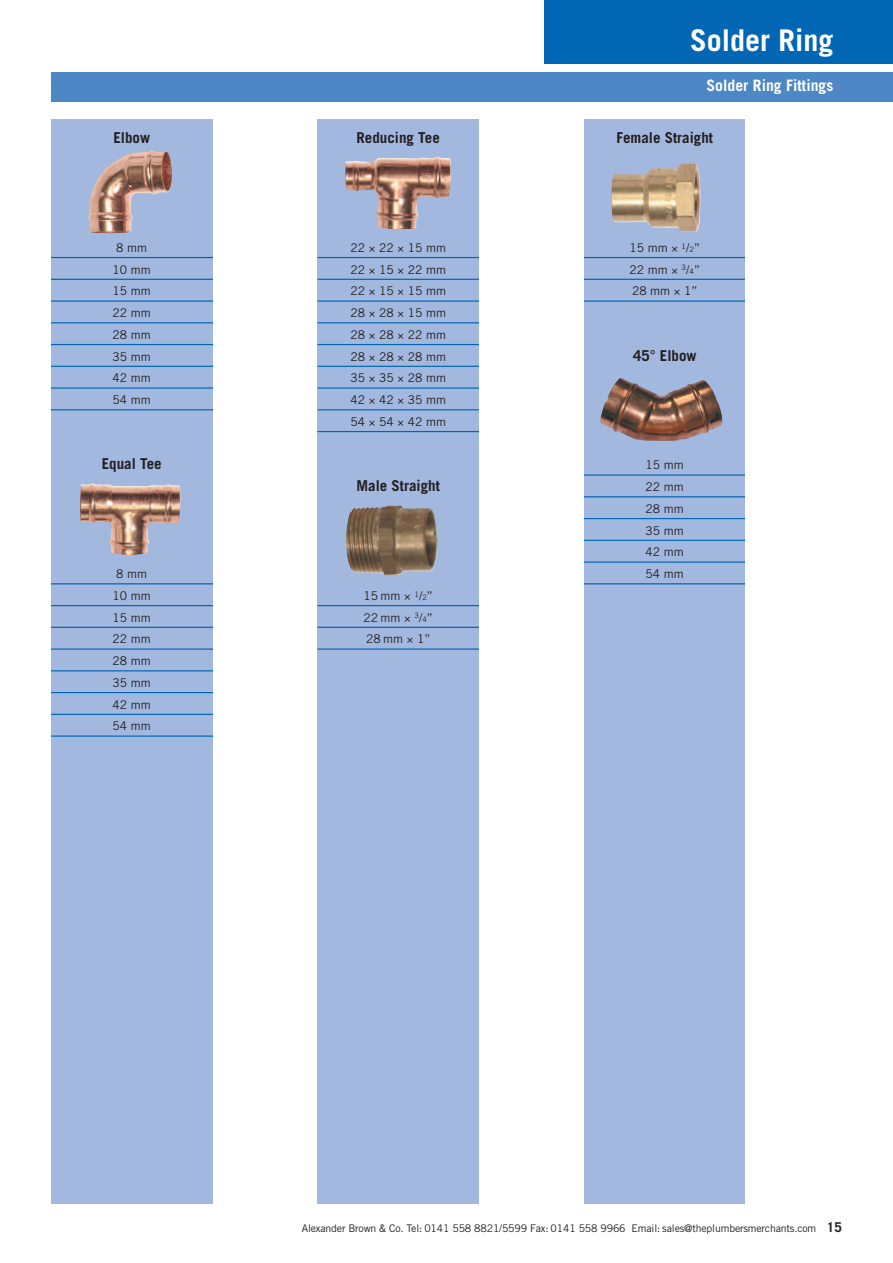
<style>
.page{position:relative;width:893px;height:1263px;background:#fff}
.page>*{position:absolute;margin:0;border:0;box-sizing:border-box;transform-origin:0 0}
.t1{font:700 30px "Trade Gothic LT Std";color:#fff}
.t2{font:700 15.75px "Trade Gothic LT Std";color:#fff}
.t3{font:700 15px "Trade Gothic LT Std";color:#231f20}
.t4{font:700 13.5px "Trade Gothic LT Std";color:#231f20}
.t5{font:12px/21.8px "Trade Gothic LT Std";color:#231f20;text-align:justify}
.t6{font:10.5px "Trade Gothic LT Std";letter-spacing:-.015em;color:#231f20}
.s1{font-size:7.5px}
</style>
<div class="page">
<div style="left:51px;top:72px;width:842px;height:30px;background:#4d87c6"></div>
<div style="left:544px;top:0;width:349px;height:64px;background:#0166b3"></div>
<div style="left:51px;top:119px;width:162px;height:1084px;background:#a2b8df"></div>
<hr style="left:51px;top:257px;width:258px;height:1px;background:#0166b3">
<hr style="left:51px;top:279px;width:258px;height:1px;background:#0166b3">
<hr style="left:51px;top:300px;width:258px;height:2px;background:#0166b3">
<hr style="left:51px;top:322px;width:258px;height:1px;background:#0166b3">
<hr style="left:51px;top:344px;width:258px;height:1px;background:#0166b3">
<hr style="left:51px;top:366px;width:258px;height:1px;background:#0166b3">
<hr style="left:51px;top:387px;width:258px;height:2px;background:#0166b3">
<hr style="left:51px;top:409px;width:258px;height:1px;background:#0166b3">
<hr style="left:51px;top:583px;width:258px;height:1px;background:#0166b3">
<hr style="left:51px;top:605px;width:258px;height:1px;background:#0166b3">
<hr style="left:51px;top:627px;width:258px;height:1px;background:#0166b3">
<hr style="left:51px;top:648px;width:258px;height:2px;background:#0166b3">
<hr style="left:51px;top:670px;width:258px;height:1px;background:#0166b3">
<hr style="left:51px;top:692px;width:258px;height:1px;background:#0166b3">
<hr style="left:51px;top:714px;width:258px;height:1px;background:#0166b3">
<hr style="left:51px;top:735px;width:258px;height:2px;background:#0166b3">
<div style="left:317px;top:119px;width:162px;height:1084px;background:#a2b8df"></div>
<div style="left:584px;top:119px;width:162px;height:1084px;background:#a2b8df"></div>
<hr style="left:317px;top:257px;width:258px;height:1px;background:#0166b3">
<hr style="left:317px;top:279px;width:258px;height:1px;background:#0166b3">
<hr style="left:317px;top:300px;width:258px;height:2px;background:#0166b3">
<hr style="left:317px;top:322px;width:258px;height:1px;background:#0166b3">
<hr style="left:317px;top:344px;width:258px;height:1px;background:#0166b3">
<hr style="left:317px;top:366px;width:258px;height:1px;background:#0166b3">
<hr style="left:317px;top:387px;width:258px;height:2px;background:#0166b3">
<hr style="left:317px;top:409px;width:258px;height:1px;background:#0166b3">
<hr style="left:317px;top:431px;width:258px;height:1px;background:#0166b3">
<hr style="left:317px;top:605px;width:258px;height:1px;background:#0166b3">
<hr style="left:317px;top:627px;width:258px;height:1px;background:#0166b3">
<hr style="left:317px;top:648px;width:258px;height:2px;background:#0166b3">
<hr style="left:584px;top:257px;width:258px;height:1px;background:#0166b3">
<hr style="left:584px;top:279px;width:258px;height:1px;background:#0166b3">
<hr style="left:584px;top:300px;width:258px;height:2px;background:#0166b3">
<hr style="left:584px;top:474px;width:258px;height:2px;background:#0166b3">
<hr style="left:584px;top:496px;width:258px;height:1px;background:#0166b3">
<hr style="left:584px;top:518px;width:258px;height:1px;background:#0166b3">
<hr style="left:584px;top:540px;width:258px;height:1px;background:#0166b3">
<hr style="left:584px;top:561px;width:258px;height:2px;background:#0166b3">
<hr style="left:584px;top:583px;width:258px;height:1px;background:#0166b3">
<img style="left:88px;top:150px;width:84px;height:84px">
<img style="left:80px;top:483px;width:101px;height:72px">
<img style="left:345px;top:156px;width:106px;height:73px">
<img style="left:346px;top:505px;width:91px;height:70px">
<img style="left:611px;top:163px;width:90px;height:69px">
<img style="left:600px;top:378px;width:122px;height:63px">
<div style="left:213px;top:115px;width:97px;height:1088px;background:#fff"></div>
<div style="left:479px;top:115px;width:98px;height:1088px;background:#fff"></div>
<div style="left:745px;top:115px;width:98px;height:1088px;background:#fff"></div>
<p class="t3" style="left:113px;top:132px;width:38px">Elbow</p>
<p class="t5" style="left:113px;top:238px;width:40px;text-align:center">8 mm<br>10 mm<br>15 mm<br>22 mm<br>28 mm<br>35 mm<br>42 mm<br>54 mm</p>
<p class="t3" style="left:102px;top:458px;width:62px">Equal Tee</p>
<p class="t5" style="left:113px;top:564px;width:40px;text-align:center">8 mm<br>10 mm<br>15 mm<br>22 mm<br>28 mm<br>35 mm<br>42 mm<br>54 mm</p>
<p class="t3" style="left:357px;top:132px;width:85px">Reducing Tee</p>
<p class="t5" style="left:351px;top:238px;width:97px">22 22 15 mm 22 15 22 mm 22 15 15 mm 28 28 15 mm 28 28 22 mm 28 28 28 mm 35 35 28 mm 42 42 35 mm 54 54 42 mm</p>
<p class="t3" style="left:357px;top:480px;width:85px">Male Straight</p>
<p class="t5" style="left:364px;top:586px;width:71px">15 mm <sup>1</sup>/<span class="s1">2</span>” 22 mm <sup>3</sup>/<span class="s1">4</span>” 28 mm 1”</p>
<h1 class="t1" style="left:690px;top:30px;width:145px">Solder Ring</h1>
<h2 class="t2" style="left:706px;top:80px;width:128px">Solder Ring Fittings</h2>
<p class="t3" style="left:616px;top:132px;width:98px">Female Straight</p>
<p class="t5" style="left:629px;top:238px;width:72px">15 mm <sup>1</sup>/<span class="s1">2</span>” 22 mm <sup>3</sup>/<span class="s1">4</span>” 28 mm 1”</p>
<p class="t3" style="left:633px;top:350px;width:65px">45° Elbow</p>
<p class="t5" style="left:646px;top:455px;width:40px">15 mm 22 mm 28 mm 35 mm 42 mm 54 mm</p>
<p class="t6" style="left:302px;top:1224px;width:516px">Alexander Brown &amp; Co. Tel: 0141 558 8821/5599 Fax: 0141 558 9966 Email: sales@theplumbersmerchants.com</p>
<p class="t4" style="left:827px;top:1222px;width:17px">15</p>
</div>
